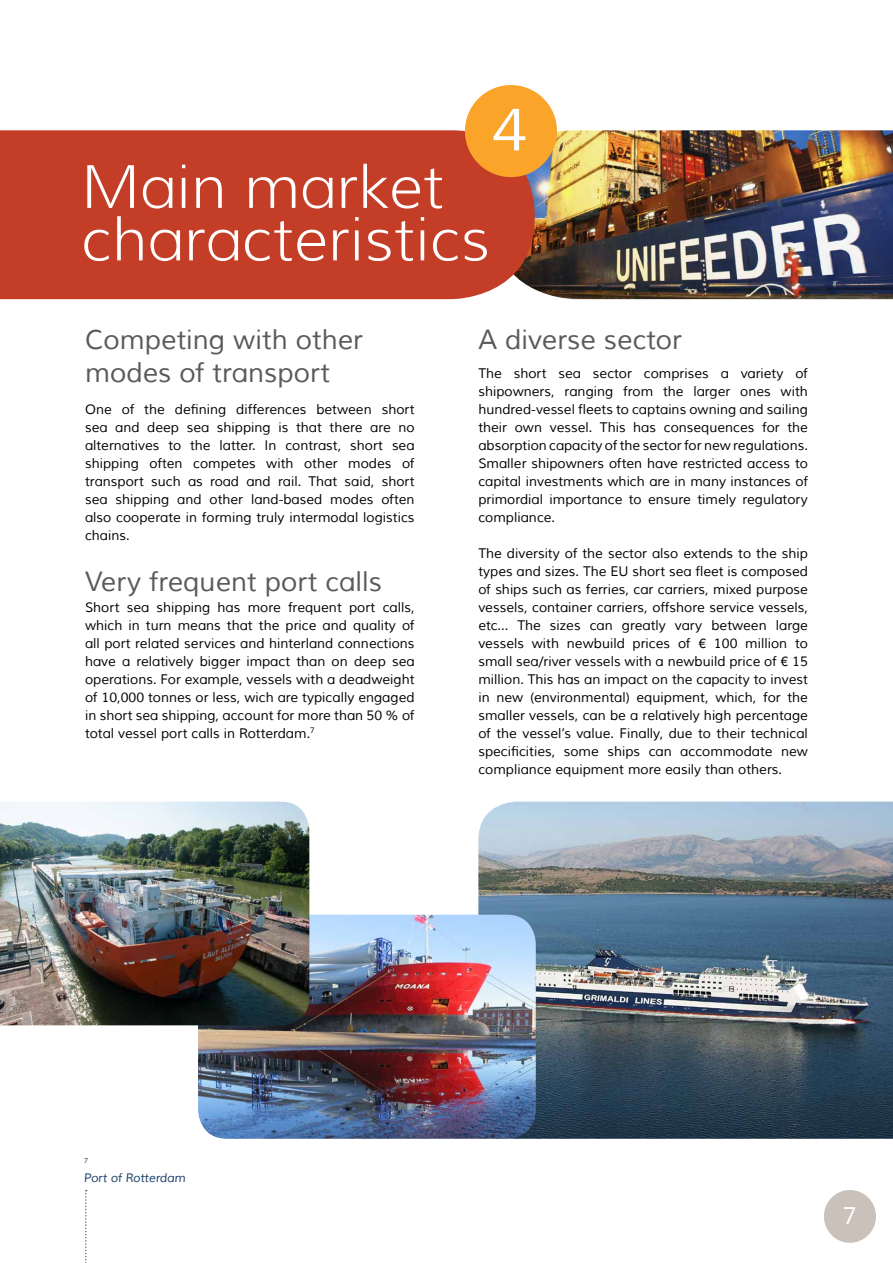
<style>
.page{position:relative;width:893px;height:1263px;background:#fff}
.page>*{position:absolute;margin:0;border:0;box-sizing:border-box;transform-origin:0 0}
.t1{font:300 60px/52.5px "Muli";color:#fff}
.t2{font:60px "Muli";color:#fff}
.t3{font:27px/33px "Muli";color:#5a5a5c}
.t4{font:24px "Muli";color:#fff}
.t5{font:13.5px/18px "Muli";color:#000;text-align:justify}
.t6{font:italic 12px "Muli";color:#173c67}
.t7{font:italic 7.05px "Muli";color:#173c67}
</style>
<div class="page">
<svg style="left:85px;top:1190px;width:2px;height:73px"></svg>
<div style="left:824px;top:1190px;width:52px;height:53px;background:#c9c1ba;border-radius:50%"></div>
<img style="left:535px;top:130px;width:358px;height:169px">
<div style="left:0;top:130px;width:535px;height:169px;background:#c33d27"></div>
<img style="left:478px;top:801px;width:415px;height:338px">
<img style="left:198px;top:915px;width:338px;height:224px">
<img style="left:0;top:801px;width:309px;height:224px">
<div style="left:465px;top:85px;width:92px;height:92px;background:#faa42a;border-radius:50%"></div>
<h1 class="t2" style="left:493px;top:93px;width:36px">4</h1>
<h1 class="t1" style="left:81px;top:161px;width:410px">Main market characteristics</h1>
<h2 class="t3" style="left:85px;top:324px;width:279px">Competing with other modes of transport</h2>
<p class="t5" style="left:85px;top:400px;width:331px">One of the defining differences between short sea and deep sea shipping is that there are no alternatives to the latter. In contrast, short sea shipping often competes with other modes of transport such as road and rail. That said, short sea shipping and other land-based modes often also cooperate in forming truly intermodal logistics chains.</p>
<h2 class="t3" style="left:85px;top:565px;width:299px">Very frequent port calls</h2>
<p class="t5" style="left:85px;top:598px;width:331px">Short sea shipping has more frequent port calls, which in turn means that the price and quality of all port related services and hinterland connections have a relatively bigger impact than on deep sea operations. For example, vessels with a deadweight of 10,000 tonnes or less, wich are typically engaged in short sea shipping, account for more than 50 % of total vessel port calls in Rotterdam.<sup>7</sup></p>
<h2 class="t3" style="left:478px;top:324px;width:205px">A diverse sector</h2>
<p class="t5" style="left:478px;top:364px;width:331px">The short sea sector comprises a variety of shipowners, ranging from the larger ones with hundred-vessel fleets to captains owning and sailing their own vessel. This has consequences for the absorption capacity of the sector for new regulations.<br>Smaller shipowners often have restricted access to capital investments which are in many instances of primordial importance to ensure timely regulatory compliance.</p>
<p class="t5" style="left:478px;top:544px;width:331px">The diversity of the sector also extends to the ship types and sizes. The EU short sea fleet is composed of ships such as ferries, car carriers, mixed purpose vessels, container carriers, offshore service vessels, etc... The sizes can greatly vary between large vessels with newbuild prices of € 100 million to small sea/river vessels with a newbuild price of € 15 million. This has an impact on the capacity to invest in new (environmental) equipment, which, for the smaller vessels, can be a relatively high percentage of the vessel’s value. Finally, due to their technical specificities, some ships can accommodate new compliance equipment more easily than others.</p>
<p class="t7" style="left:84px;top:1156px;width:6px">7</p>
<p class="t6" style="left:84px;top:1170px;width:103px">Port of Rotterdam</p>
<h3 class="t4" style="left:843px;top:1201px;width:15px">7</h3>
</div>
